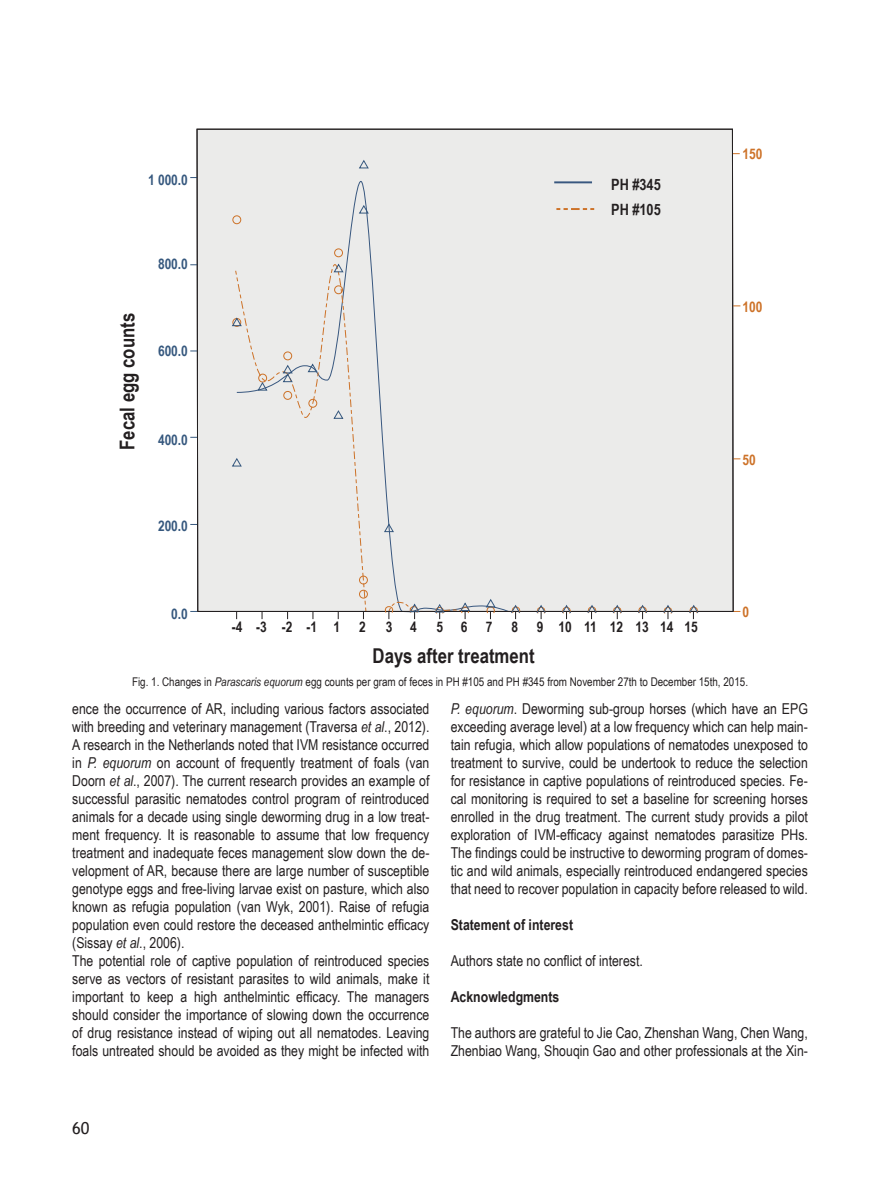
<style>
.page{position:relative;width:893px;height:1191px;background:#fff}
.page>*{position:absolute;margin:0;border:0;box-sizing:border-box;transform-origin:0 0}
.t1{font:700 20.4px "Arial Narrow";color:#231f20}
.t2{font:16.5px "Trebuchet MS";color:#231f20}
.t3{font:700 15.6px/25px "Arial Narrow";color:#231f20}
.t4{font:15px/18px "Arial Narrow";color:#231f20}
.t5{font:700 15px "Arial Narrow";color:#231f20}
.t6{font:700 14.55px "Arial Narrow";color:#36587e}
.t7{font:700 14.55px "Arial Narrow";color:#231f20}
.t8{font:700 14.55px "Arial Narrow";color:#cd7228}
.t9{font:12px "Arial Narrow";color:#231f20}
.s1{font-style:italic}
</style>
<div class="page">
<div style="left:196px;top:128px;width:538px;height:484px;background:#ebebea"></div>
<div style="left:334px;top:248px;width:9px;height:9px;border:1px solid #cd7228;border-radius:50%"></div>
<div style="left:232px;top:215px;width:9px;height:9px;border:1px solid #cd7228;border-radius:50%"></div>
<div style="left:334px;top:285px;width:9px;height:9px;border:1px solid #cd7228;border-radius:50%"></div>
<div style="left:283px;top:351px;width:9px;height:9px;border:1px solid #cd7228;border-radius:50%"></div>
<div style="left:258px;top:373px;width:9px;height:9px;border:1px solid #cd7228;border-radius:50%"></div>
<div style="left:283px;top:391px;width:9px;height:9px;border:1px solid #cd7228;border-radius:50%"></div>
<div style="left:308px;top:399px;width:9px;height:9px;border:1px solid #cd7228;border-radius:50%"></div>
<div style="left:359px;top:575px;width:9px;height:9px;border:1px solid #cd7228;border-radius:50%"></div>
<div style="left:359px;top:590px;width:9px;height:8px;border:1px solid #cd7228;border-radius:50%"></div>
<svg style="left:231px;top:457px;width:12px;height:10px"></svg>
<svg style="left:383px;top:523px;width:12px;height:9px"></svg>
<svg style="left:363px;top:601px;width:108px;height:18px"></svg>
<svg style="left:485px;top:598px;width:11px;height:21px"></svg>
<svg style="left:510px;top:604px;width:11px;height:15px"></svg>
<svg style="left:536px;top:604px;width:11px;height:15px"></svg>
<svg style="left:561px;top:604px;width:11px;height:15px"></svg>
<svg style="left:586px;top:604px;width:11px;height:15px"></svg>
<svg style="left:637px;top:604px;width:11px;height:15px"></svg>
<svg style="left:612px;top:604px;width:11px;height:15px"></svg>
<svg style="left:662px;top:604px;width:11px;height:15px"></svg>
<svg style="left:688px;top:604px;width:11px;height:15px"></svg>
<svg style="left:333px;top:410px;width:11px;height:9px"></svg>
<svg style="left:257px;top:381px;width:11px;height:10px"></svg>
<svg style="left:282px;top:364px;width:12px;height:19px"></svg>
<svg style="left:307px;top:363px;width:11px;height:10px"></svg>
<svg style="left:231px;top:317px;width:12px;height:10px"></svg>
<svg style="left:358px;top:204px;width:12px;height:10px"></svg>
<svg style="left:333px;top:263px;width:11px;height:10px"></svg>
<svg style="left:358px;top:159px;width:12px;height:10px"></svg>
<hr style="left:554px;top:181px;width:38px;height:2px;background:#38577f">
<svg style="left:556px;top:208px;width:38px;height:2px"></svg>
<p class="t6" style="left:148px;top:169px;width:41px">1 000.0</p>
<h1 class="t1" style="left:112px;top:450px;width:138px;rotate:-90deg">Fecal egg counts</h1>
<p class="t6" style="left:158px;top:253px;width:31px">800.0</p>
<p class="t6" style="left:158px;top:340px;width:31px">600.0</p>
<p class="t6" style="left:158px;top:428px;width:31px">400.0</p>
<p class="t6" style="left:158px;top:514px;width:31px">200.0</p>
<p class="t6" style="left:171px;top:603px;width:18px">0.0</p>
<p class="t3" style="left:611px;top:171px;width:51px">PH #345<br>PH #105</p>
<p class="t7" style="left:232px;top:616px;width:110px">-4 -3 -2 -1 1</p>
<p class="t7" style="left:359px;top:616px;width:8px">2</p>
<p class="t7" style="left:386px;top:616px;width:33px">3 4</p>
<p class="t7" style="left:436px;top:616px;width:57px">567</p>
<p class="t7" style="left:512px;top:616px;width:8px">8</p>
<p class="t7" style="left:537px;top:616px;width:163px">9 10 11 12 13 14 15</p>
<h1 class="t1" style="left:373px;top:640px;width:164px">Days after treatment</h1>
<p class="t8" style="left:742px;top:143px;width:21px">150</p>
<p class="t8" style="left:742px;top:296px;width:21px">100</p>
<p class="t8" style="left:742px;top:449px;width:15px">50</p>
<p class="t8" style="left:742px;top:601px;width:8px">0</p>
<p class="t9" style="left:132px;top:673px;width:617px">Fig. 1. Changes in <span class="s1">Parascaris equorum</span> egg counts per gram of feces in PH #105 and PH #345 from November 27th to December 15th, 2015.</p>
<p class="t4" style="left:72px;top:699px;width:359px">ence the occurrence of AR, including various factors associated with breeding and veterinary management (Traversa <span class="s1">et al</span>., 2012).<br>A research in the Netherlands noted that IVM resistance occurred in <span class="s1">P. equorum</span> on account of frequently treatment of foals (van Doorn <span class="s1">et al</span>., 2007). The current research provi des an example of successful parasitic nematodes control program of reintroduced animals for a decade using single deworming drug in a low treat&shy;ment frequency. It is reasonable to assume that low frequency treatment and inadequate feces management slow down the de&shy;velopment of AR, because there are large number of susceptible genotype eggs and free-living larvae exist on pasture, which also known as refugia population (van Wyk, 2001). Raise of refugia population even could restore the deceased anthelmintic efficacy (Sissa y <span class="s1">et al</span>., 2006).<br>The potential role of captive population of reintroduced species serve as vectors of resistant parasites to wild animals, make it important to keep a high anthelmintic efficacy. The managers should consider the importance of slowing down the occurrence of drug resistance instead of wiping out all nematodes. Leaving foals untreated should be avoided as they might be infected with</p>
<p class="t4" style="left:451px;top:699px;width:359px;text-align:justify"><span class="s1">P. equorum</span>. Deworming sub-group horses (which have an EPG exceeding average level) at a low frequency which can help main&shy;tain refugia, which allow populations of nematodes unexposed to treatment to survive, could be undertook to reduce the selection for resistance in captive populations of reintroduced species. Fe&shy;cal monitoring is required to set a baseline for screening horses enrolled in the drug treatment. The current study provids a pilot exploration of IVM-efficacy against nematodes parasitize PHs.<br>The findings could be instructive to deworming program of domes&shy;tic and wild animals, especially reintroduced endangered species that need to recover population in capacity before released to wild.</p>
<p class="t5" style="left:451px;top:913px;width:124px">Statement of interest</p>
<p class="t4" style="left:451px;top:951px;width:194px">Authors state no conflict of interest.</p>
<p class="t5" style="left:451px;top:985px;width:110px">Acknowledgments</p>
<p class="t4" style="left:451px;top:1023px;width:359px">The authors are grateful to Jie Cao, Zhenshan Wang, Chen Wang,<br>Zhenbiao Wang, Shouqin Gao and other professionals at the Xin-</p>
<p class="t2" style="left:72px;top:1118px;width:19px">60</p>
</div>
